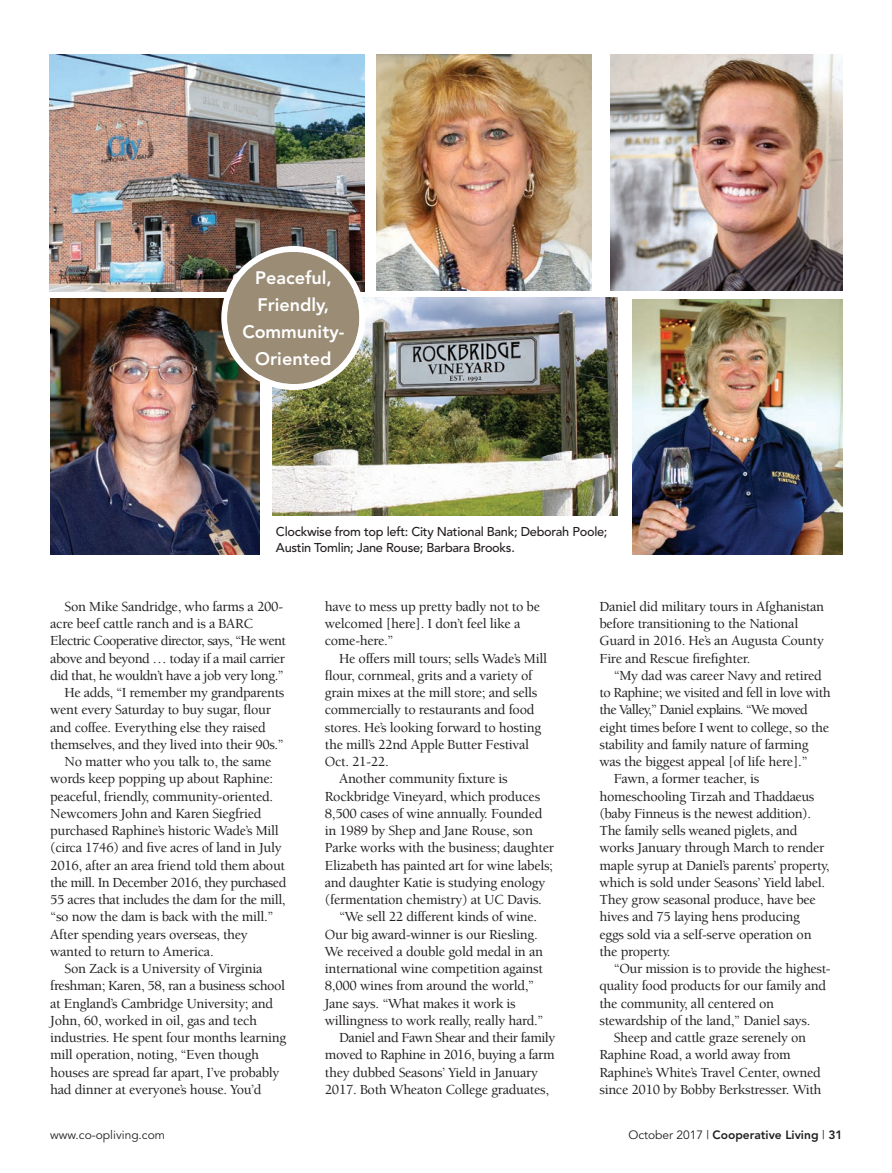
<style>
.page{position:relative;width:892px;height:1173px;background:#fff}
.page>*{position:absolute;margin:0;border:0;box-sizing:border-box;transform-origin:0 0}
.t1{font:800 18px/27px "Avenir LT Std";color:#fff;text-align:center}
.t2{font:500 14.25px/17.2px "Berkeley";letter-spacing:-.02em;color:#231f20}
.t3{font:500 14.25px "Berkeley";letter-spacing:-.045em;color:#231f20}
.t4{font:500 14.25px "Berkeley";letter-spacing:-.04em;color:#231f20}
.t5{font:500 14.25px "Berkeley";letter-spacing:-.05em;color:#231f20}
.t6{font:500 12.75px/16.5px "Avenir";letter-spacing:-.02em;color:#231f20}
.t7{font:800 12px "Avenir LT Std";color:#231f20}
.t8{font:12px "Avenir";color:#231f20}
.s1{font-family:"Avenir";font-weight:400}
</style>
<div class="page">
<img style="left:377px;top:55px;width:214px;height:235px">
<img style="left:611px;top:55px;width:231px;height:235px">
<img style="left:50px;top:55px;width:315px;height:236px">
<img style="left:632px;top:300px;width:210px;height:254px">
<img style="left:272px;top:298px;width:345px;height:217px">
<img style="left:50px;top:299px;width:210px;height:255px">
<svg style="left:221px;top:246px;width:144px;height:144px;background:#998d7a"></svg>
<p class="t1" style="left:242px;top:265px;width:103px">Peaceful,<br>Friendly,<br>Community-<br>Oriented</p>
<p class="t6" style="left:276px;top:524px;width:333px">Clockwise from top left: City National Bank; Deborah Poole;<br>Austin Tomlin; Jane Rouse; Barbara Brooks.</p>
<p class="t2" style="left:65px;top:599px;width:220px">Son Mike Sandridge, who farms a 200-</p>
<p class="t2" style="left:50px;top:616px;width:204px">acre beef cattle ranch and is a BARC</p>
<p class="t3" style="left:50px;top:635px;width:237px">Electric Cooperative director, says, “He went</p>
<p class="t2" style="left:50px;top:651px;width:236px">above and beyond … today if a mail carrier</p>
<p class="t2" style="left:50px;top:668px;width:235px">did that, he wouldn’t have a job very long.”</p>
<p class="t2" style="left:65px;top:685px;width:221px">He adds, “I remember my grandparents</p>
<p class="t2" style="left:50px;top:702px;width:222px">went every Saturday to buy sugar, flour</p>
<p class="t2" style="left:50px;top:720px;width:217px">and coffee. Everything else they raised</p>
<p class="t2" style="left:50px;top:737px;width:235px">themselves, and they lived into their 90s.”</p>
<p class="t2" style="left:65px;top:754px;width:208px">No matter who you talk to, the same</p>
<p class="t2" style="left:50px;top:771px;width:224px">words keep popping up about Raphine:</p>
<p class="t2" style="left:50px;top:789px;width:224px">peaceful, friendly, community-oriented.</p>
<p class="t2" style="left:50px;top:806px;width:213px">Newcomers John and Karen Siegfried</p>
<p class="t2" style="left:50px;top:823px;width:230px">purchased Raphine’s historic Wade’s Mill</p>
<p class="t2" style="left:50px;top:840px;width:233px">(circa 1746) and five acres of land in July</p>
<p class="t2" style="left:50px;top:858px;width:236px">2016, after an area friend told them about</p>
<p class="t4" style="left:50px;top:877px;width:237px">the mill. In December 2016, they purchased</p>
<p class="t2" style="left:50px;top:892px;width:237px">55 acres that includes the dam for the mill,</p>
<p class="t2" style="left:50px;top:909px;width:225px">“so now the dam is back with the mill.”</p>
<p class="t2" style="left:50px;top:927px;width:199px">After spending years overseas, they</p>
<p class="t2" style="left:50px;top:944px;width:165px">wanted to return to America.</p>
<p class="t2" style="left:64px;top:961px;width:199px">Son Zack is a University of Virginia</p>
<p class="t2" style="left:50px;top:978px;width:236px">freshman; Karen, 58, ran a business school</p>
<p class="t2" style="left:50px;top:996px;width:224px">at England’s Cambridge University; and</p>
<p class="t2" style="left:50px;top:1013px;width:208px">John, 60, worked in oil, gas and tech</p>
<p class="t2" style="left:50px;top:1030px;width:237px">industries. He spent four months learning</p>
<p class="t2" style="left:50px;top:1047px;width:210px">mill operation, noting, “Even though</p>
<p class="t2" style="left:50px;top:1065px;width:231px">houses are spread far apart, I’ve probably</p>
<p class="t2" style="left:50px;top:1082px;width:213px">had dinner at everyone’s house. You’d</p>
<p class="t2" style="left:325px;top:599px;width:217px">have to mess up pretty badly not to be welcomed [here]. I don’t feel like a come-here.”</p>
<p class="t2" style="left:339px;top:651px;width:209px">He offers mill tours; sells Wade’s Mill</p>
<p class="t2" style="left:325px;top:668px;width:209px">flour, cornmeal, grits and a variety of</p>
<p class="t2" style="left:325px;top:685px;width:214px">grain mixes at the mill store; and sells</p>
<p class="t2" style="left:325px;top:702px;width:211px">commercially to restaurants and food</p>
<p class="t2" style="left:325px;top:720px;width:218px">stores. He’s looking forward to hosting</p>
<p class="t2" style="left:325px;top:737px;width:206px">the mill’s 22nd Apple Butter Festival</p>
<p class="t2" style="left:325px;top:754px;width:65px">Oct. 21-22.</p>
<p class="t2" style="left:339px;top:771px;width:170px">Another community fixture is</p>
<p class="t2" style="left:325px;top:789px;width:217px">Rockbridge Vineyard, which produces</p>
<p class="t2" style="left:325px;top:806px;width:219px">8,500 cases of wine annually. Founded</p>
<p class="t2" style="left:325px;top:823px;width:210px">in 1989 by Shep and Jane Rouse, son</p>
<p class="t2" style="left:325px;top:840px;width:231px">Parke works with the business; daughter</p>
<p class="t2" style="left:325px;top:858px;width:230px">Elizabeth has painted art for wine labels;</p>
<p class="t2" style="left:325px;top:875px;width:222px">and daughter Katie is studying enology</p>
<p class="t2" style="left:325px;top:892px;width:219px">(fermentation chemistry) at UC Davis.</p>
<p class="t2" style="left:339px;top:909px;width:200px">“We sell 22 different kinds of wine.</p>
<p class="t2" style="left:325px;top:927px;width:214px">Our big award-winner is our Riesling.</p>
<p class="t2" style="left:325px;top:944px;width:220px">We received a double gold medal in an</p>
<p class="t2" style="left:325px;top:961px;width:220px">international wine competition against</p>
<p class="t2" style="left:325px;top:978px;width:211px">8,000 wines from around the world,”</p>
<p class="t2" style="left:325px;top:996px;width:192px">Jane says. “What makes it work is</p>
<p class="t2" style="left:325px;top:1013px;width:220px">willingness to work really, really hard.”</p>
<p class="t2" style="left:339px;top:1030px;width:218px">Daniel and Fawn Shear and their family</p>
<p class="t2" style="left:325px;top:1047px;width:231px">moved to Raphine in 2016, buying a farm</p>
<p class="t2" style="left:325px;top:1065px;width:215px">they dubbed Seasons’ Yield in January</p>
<p class="t2" style="left:325px;top:1082px;width:226px">2017. Both Wheaton College graduates,</p>
<p class="t2" style="left:599px;top:599px;width:226px">Daniel did military tours in Afghanistan before transitioning to the National Guard in 2016. He’s an Augusta County Fire and Rescue firefighter.</p>
<p class="t2" style="left:613px;top:668px;width:209px">“My dad was career Navy and retired</p>
<p class="t2" style="left:599px;top:685px;width:233px">to Raphine; we visited and fell in love with</p>
<p class="t5" style="left:599px;top:704px;width:210px">the Valley,” Daniel explains. “We moved</p>
<p class="t2" style="left:599px;top:720px;width:231px">eight times before I went to college, so the</p>
<p class="t2" style="left:599px;top:737px;width:211px">stability and family nature of farming</p>
<p class="t2" style="left:599px;top:754px;width:210px">was the biggest appeal [of life here].”</p>
<p class="t2" style="left:613px;top:771px;width:147px">Fawn, a former teacher, is</p>
<p class="t2" style="left:599px;top:789px;width:217px">homeschooling Tirzah and Thaddaeus</p>
<p class="t2" style="left:599px;top:806px;width:213px">(baby Finneus is the newest addition).</p>
<p class="t2" style="left:599px;top:823px;width:200px">The family sells weaned piglets, and</p>
<p class="t2" style="left:599px;top:840px;width:226px">works January through March to render</p>
<p class="t2" style="left:599px;top:858px;width:231px">maple syrup at Daniel’s parents’ property,</p>
<p class="t2" style="left:599px;top:875px;width:227px">which is sold under Seasons’ Yield label.</p>
<p class="t2" style="left:599px;top:892px;width:218px">They grow seasonal produce, have bee</p>
<p class="t2" style="left:599px;top:909px;width:202px">hives and 75 laying hens producing</p>
<p class="t2" style="left:599px;top:927px;width:214px">eggs sold via a self-serve operation on</p>
<p class="t2" style="left:599px;top:944px;width:73px">the property.</p>
<p class="t2" style="left:613px;top:961px;width:218px">“Our mission is to provide the highest-</p>
<p class="t2" style="left:599px;top:978px;width:228px">quality food products for our family and</p>
<p class="t2" style="left:599px;top:996px;width:176px">the community, all centered on</p>
<p class="t2" style="left:599px;top:1013px;width:212px">stewardship of the land,” Daniel says.</p>
<p class="t2" style="left:613px;top:1030px;width:194px">Sheep and cattle graze serenely on</p>
<p class="t2" style="left:599px;top:1047px;width:193px">Raphine Road, a world away from</p>
<p class="t2" style="left:599px;top:1065px;width:223px">Raphine’s White’s Travel Center, owned</p>
<p class="t2" style="left:599px;top:1082px;width:224px">since 2010 by Bobby Berkstresser. With</p>
<p class="t8" style="left:50px;top:1130px;width:116px">www.co-opliving.com</p>
<p class="t7" style="left:628px;top:1130px;width:216px"><span class="s1">October 2017 |</span> Cooperative Living <span class="s1">|</span> 31</p>
</div>
